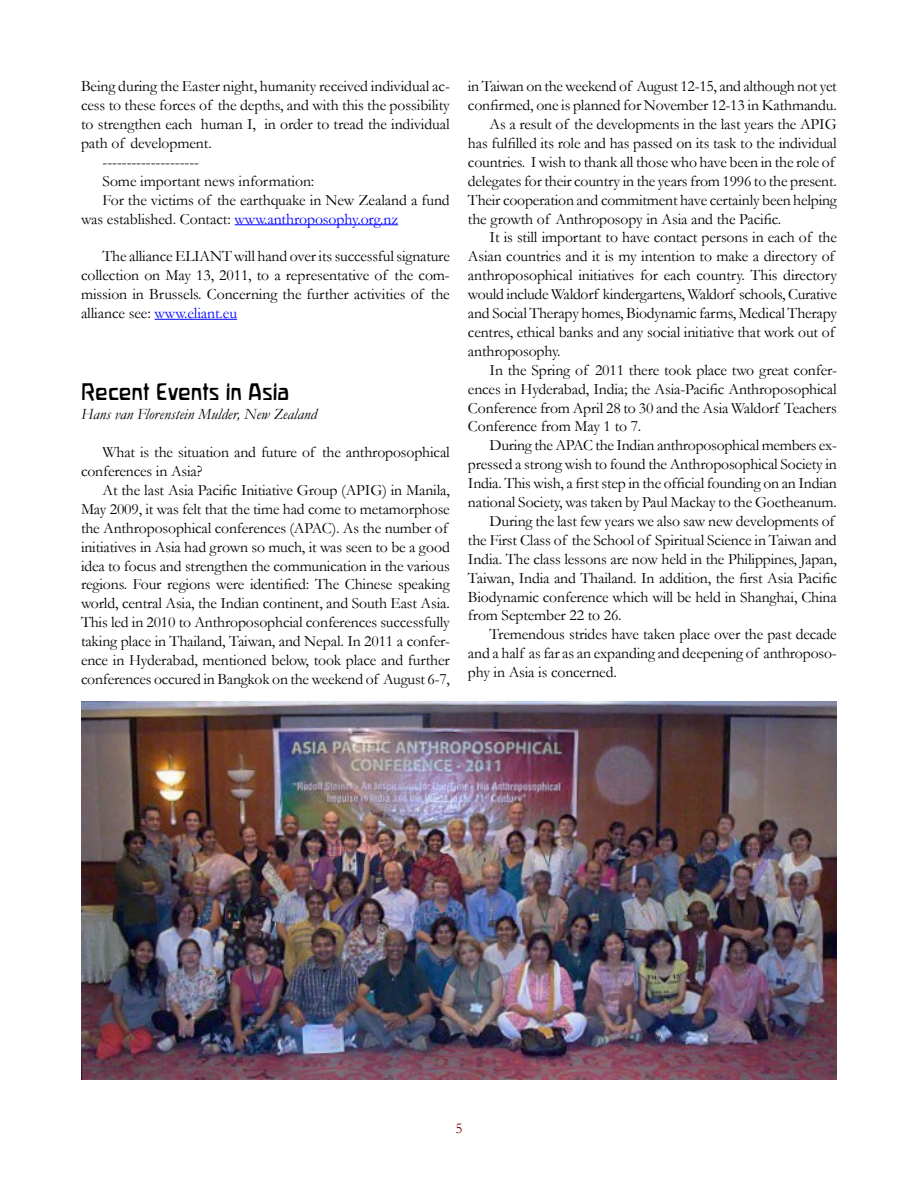
<style>
.page{position:relative;width:918px;height:1188px;background:#fff}
.page>*{position:absolute;margin:0;border:0;box-sizing:border-box;transform-origin:0 0}
.t1{font:21px "Waldorfschrift";color:#000}
.t2{font:15.75px/18.9px "Garamond";letter-spacing:-.01em;color:#000}
.t3{font:15.75px "Garamond";letter-spacing:-.005em;color:#00f}
.t4{font:italic 15.75px "Garamond";color:#000}
.t5{font:15px "Garamond";color:#7f0000}
.s1{color:#000}
.s2{color:#00f}
</style>
<div class="page">
<hr style="left:235px;top:224px;width:163px;height:1px;background:#00f">
<hr style="left:155px;top:319px;width:82px;height:1px;background:#00f">
<img style="left:81px;top:702px;width:756px;height:377px">
<p class="t2" style="left:81px;top:77px;width:371px">Being during the Easter night, humanity received individual ac-</p>
<p class="t2" style="left:81px;top:95px;width:370px">cess to these forces of the depths, and with this the possibility</p>
<p class="t2" style="left:81px;top:114px;width:370px">to strengthen each human I, in order to tread the individual</p>
<p class="t2" style="left:81px;top:133px;width:132px">path of development.</p>
<p class="t2" style="left:103px;top:152px;width:98px">--------------------</p>
<p class="t2" style="left:103px;top:171px;width:213px">Some important news information:</p>
<p class="t2" style="left:103px;top:190px;width:349px">For the victims of the earthquake in New Zealand a fund</p>
<p class="t3" style="left:81px;top:208px;width:319px"><span class="s1">was established. Contact:</span> www.anthroposophy.org.nz</p>
<p class="t2" style="left:81px;top:247px;width:370px;text-align:justify;text-indent:22px">The alliance ELIANT will hand over its successful signature collection on May 13, 2011, to a representative of the com&shy;mission in Brussels. Concerning the further activities of the alliance see: <span class="s2">www.eliant.eu</span></p>
<h1 class="t1" style="left:81px;top:380px;width:210px">Recent Events in Asia</h1>
<p class="t4" style="left:81px;top:404px;width:237px">Hans van Florenstein Mulder, New Zealand</p>
<p class="t2" style="left:81px;top:442px;width:370px;text-indent:22px">What is the situation and future of the anthroposophical conferences in Asia?</p>
<p class="t2" style="left:81px;top:480px;width:371px;text-indent:22px">At the last Asia Pacific Initiative Group (APIG) in Manila, May 2009, it was felt that the time had come to metamorphose the Anthroposophical conferences (APAC). As the number of initiatives in Asia had grown so much, it was seen to be a good idea to focus and strengthen the communication in the various regions. Four regions were identified: The Chinese speaking world, central Asia, the Indian continent, and South East Asia.<br>This led in 2010 to Anthroposophcial conferences successfully taking place in Thailand, Taiwan, and Nepal. In 2011 a confer&shy;ence in Hyderabad, mentioned below, took place and further conferences occured in Bangkok on the weekend of August 6-7,</p>
<p class="t2" style="left:468px;top:76px;width:370px">in Taiwan on the weekend of August 12-15, and although not yet</p>
<p class="t2" style="left:468px;top:95px;width:370px">confirmed, one is planned for November 12-13 in Kathmandu.</p>
<p class="t2" style="left:490px;top:114px;width:349px">As a result of the developments in the last years the APIG</p>
<p class="t2" style="left:468px;top:133px;width:370px">has fulfilled its role and has passed on its task to the individual</p>
<p class="t2" style="left:468px;top:152px;width:368px">countries. I wish to thank all those who have been in the role of</p>
<p class="t2" style="left:468px;top:171px;width:370px">delegates for their country in the years from 1996 to the present.</p>
<p class="t2" style="left:468px;top:190px;width:371px">Their cooperation and commitment have certainly been helping</p>
<p class="t2" style="left:468px;top:209px;width:315px">the growth of Anthroposopy in Asia and the Pacific.</p>
<p class="t2" style="left:490px;top:228px;width:349px">It is still important to have contact persons in each of the</p>
<p class="t2" style="left:468px;top:247px;width:368px">Asian countries and it is my intention to make a directory of</p>
<p class="t2" style="left:468px;top:265px;width:371px">anthroposophical initiatives for each country. This directory</p>
<p class="t2" style="left:468px;top:284px;width:370px">would include Waldorf kindergartens, Waldorf schools, Curative</p>
<p class="t2" style="left:468px;top:303px;width:371px">and Social Therapy homes, Biodynamic farms, Medical Therapy</p>
<p class="t2" style="left:468px;top:322px;width:368px">centres, ethical banks and any social initiative that work out of</p>
<p class="t2" style="left:468px;top:341px;width:94px">anthroposophy.</p>
<p class="t2" style="left:490px;top:360px;width:349px">In the Spring of 2011 there took place two great confer-</p>
<p class="t2" style="left:468px;top:379px;width:370px">ences in Hyderabad, India; the Asia-Pacific Anthroposophical</p>
<p class="t2" style="left:468px;top:398px;width:370px">Conference from April 28 to 30 and the Asia Waldorf Teachers</p>
<p class="t2" style="left:468px;top:417px;width:175px">Conference from May 1 to 7.</p>
<p class="t2" style="left:490px;top:436px;width:349px">During the APAC the Indian anthroposophical members ex-</p>
<p class="t2" style="left:468px;top:454px;width:370px">pressed a strong wish to found the Anthroposophical Society in</p>
<p class="t2" style="left:468px;top:473px;width:370px">India. This wish, a first step in the official founding on an Indian</p>
<p class="t2" style="left:468px;top:492px;width:370px">national Society, was taken by Paul Mackay to the Goetheanum.</p>
<p class="t2" style="left:490px;top:511px;width:347px">During the last few years we also saw new developments of</p>
<p class="t2" style="left:468px;top:530px;width:370px">the First Class of the School of Spiritual Science in Taiwan and</p>
<p class="t2" style="left:468px;top:549px;width:370px">India. The class lessons are now held in the Philippines, Japan,</p>
<p class="t2" style="left:468px;top:568px;width:370px">Taiwan, India and Thailand. In addition, the first Asia Pacific</p>
<p class="t2" style="left:468px;top:587px;width:370px">Biodynamic conference which will be held in Shanghai, China</p>
<p class="t2" style="left:468px;top:606px;width:155px">from September 22 to 26.</p>
<p class="t2" style="left:490px;top:625px;width:349px">Tremendous strides have taken place over the past decade</p>
<p class="t2" style="left:468px;top:643px;width:370px">and a half as far as an expanding and deepening of anthroposo-</p>
<p class="t2" style="left:468px;top:662px;width:150px">phy in Asia is concerned.</p>
<p class="t5" style="left:455px;top:1118px;width:9px">5</p>
</div>
